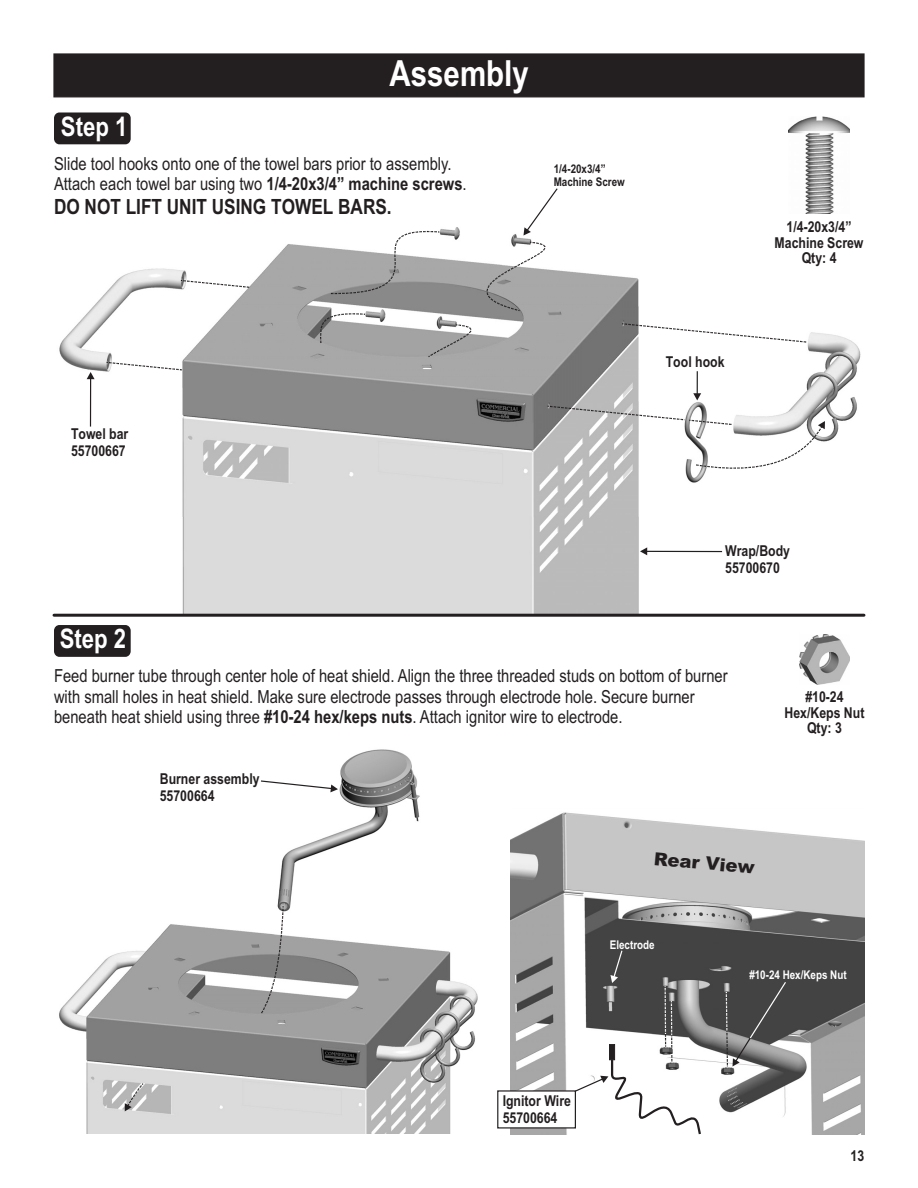
<style>
.page{position:relative;width:918px;height:1188px;background:#fff}
.page>*{position:absolute;margin:0;border:0;box-sizing:border-box;transform-origin:0 0}
.t1{font:700 36px "Arial Narrow";color:#fff}
.t2{font:700 27px "Arial Narrow";color:#fff}
.t3{font:700 21px "Arial Narrow";color:#231f20}
.t4{font:18px/20.5px "Arial Narrow";color:#231f20}
.t5{font:900 18px "Arial";color:#231f20}
.t6{font:700 15px/15.5px "Arial Narrow";color:#231f20}
.t7{font:700 12px "Arial Narrow";color:#fff}
.t8{font:700 12px/12.3px "Arial Narrow";color:#231f20}
.s1{font-weight:700}
</style>
<div class="page">
<img style="left:59px;top:274px;width:802px;height:339px">
<div style="left:53px;top:53px;width:812px;height:44px;background:#231f20;border:1px solid #231f20"></div>
<div style="left:54px;top:112px;width:77px;height:32px;background:#231f20;border-radius:6px"></div>
<hr style="left:54px;top:614px;width:810px;height:3px;background:#231f20">
<img style="left:788px;top:116px;width:62px;height:98px">
<svg style="left:105px;top:227px;width:491px;height:144px"></svg>
<hr style="left:647px;top:551px;width:75px;height:1px;background:#231f20">
<svg style="left:640px;top:547px;width:7px;height:8px"></svg>
<hr style="left:90px;top:379px;width:1px;height:48px;background:#231f20">
<svg style="left:87px;top:372px;width:8px;height:7px"></svg>
<svg style="left:546px;top:322px;width:279px;height:156px"></svg>
<svg style="left:523px;top:188px;width:36px;height:47px"></svg>
<div style="left:54px;top:625px;width:77px;height:32px;background:#231f20;border-radius:5px"></div>
<img style="left:799px;top:634px;width:51px;height:50px">
<img style="left:59px;top:749px;width:419px;height:385px">
<svg style="left:125px;top:1082px;width:20px;height:29px"></svg>
<svg style="left:260px;top:905px;width:24px;height:110px"></svg>
<img style="left:511px;top:812px;width:353px;height:322px">
<svg style="left:260px;top:780px;width:78px;height:12px"></svg>
<div style="left:497px;top:1090px;width:79px;height:39px;background:#fff;border:1px solid #231f20"></div>
<svg style="left:574px;top:949px;width:129px;height:186px"></svg>
<svg style="left:725px;top:981px;width:62px;height:87px"></svg>
<h1 class="t1" style="left:389px;top:61px;width:141px">Assembly</h1>
<h2 class="t2" style="left:61px;top:116px;width:68px">Step 1</h2>
<p class="t4" style="left:54px;top:155px;width:414px">Slide tool hooks onto one of the towel bars prior to assembly.<br>Attach each towel bar using two <span class="s1">1/4-20x3/4” machine screws</span>.</p>
<p class="t3" style="left:54px;top:199px;width:339px">DO NOT LIFT UNIT USING TOWEL BARS.</p>
<p class="t8" style="left:554px;top:164px;width:73px">1/4-20x3/4”<br>Machine Screw</p>
<p class="t6" style="left:71px;top:426px;width:59px;line-height:17.1px">Towel bar<br>55700667</p>
<p class="t6" style="left:666px;top:355px;width:60px">Tool hook</p>
<p class="t6" style="left:775px;top:221px;width:90px;text-align:center">1/4-20x3/4”<br>Machine Screw<br>Qty: 4</p>
<p class="t6" style="left:725px;top:544px;width:66px;line-height:17.1px">Wrap/Body<br>55700670</p>
<h2 class="t2" style="left:60px;top:629px;width:68px">Step 2</h2>
<p class="t4" style="left:54px;top:667px;width:675px">Feed burner tube through center hole of heat shield. Align the three threaded studs on bottom of burner with small holes in heat shield. Make sure electrode passes through electrode hole. Secure burner beneath heat shield using three <span class="s1">#10-24 hex/keps nuts</span>. Attach ignitor wire to electrode.</p>
<p class="t6" style="left:160px;top:772px;width:101px;line-height:17.1px">Burner assembly<br>55700664</p>
<p class="t5" style="left:655px;top:848px;width:102px;rotate:5deg">Rear View</p>
<p class="t7" style="left:610px;top:940px;width:46px">Electrode</p>
<p class="t6" style="left:785px;top:691px;width:81px;text-align:center">#10-24<br>Hex/Keps Nut<br>Qty: 3</p>
<p class="t6" style="left:503px;top:1094px;width:70px;line-height:17.1px">Ignitor Wire<br>55700664</p>
<p class="t7" style="left:749px;top:971px;width:99px">#10-24 Hex/Keps Nut</p>
<p class="t6" style="left:851px;top:1150px;width:15px">13</p>
</div>
